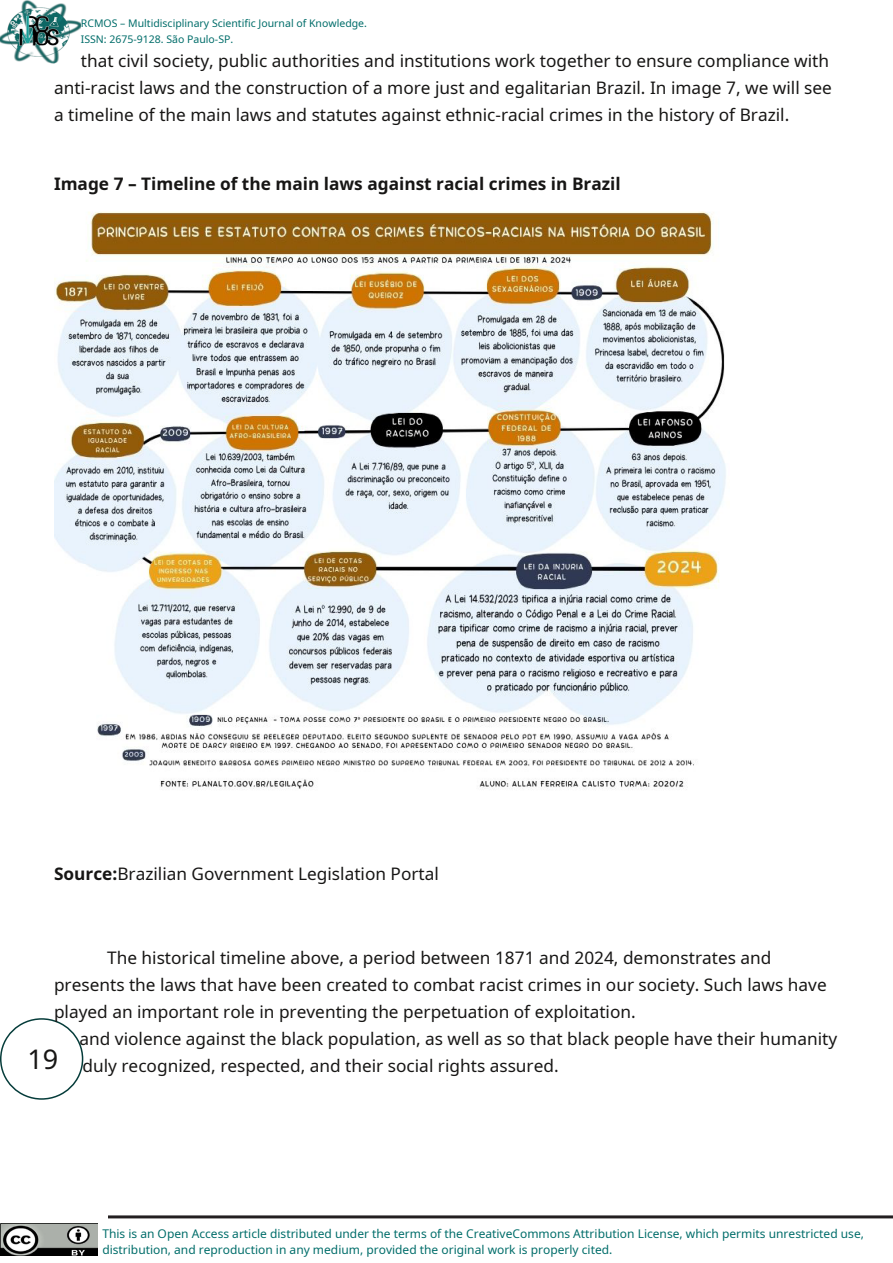
<style>
.page{position:relative;width:893px;height:1263px;background:#fff}
.page>*{position:absolute;margin:0;border:0;box-sizing:border-box;transform-origin:0 0}
.t1{font:17.25px/27px "Noto Sans";color:#171615}
.t2{font:700 17.25px "Noto Sans";color:#171615}
.t3{font:12px/16.5px "Noto Sans";color:#006d6a}
.t4{font:10.5px/16.5px "Noto Sans";color:#006d6a}
.s1{font-weight:700}
</style>
<div class="page">
<img style="left:0;top:1224px;width:97px;height:32px">
<img style="left:0;top:0;width:81px;height:64px">
<div style="left:0;top:1018px;width:83px;height:82px;border:2px solid #053c3a;border-radius:50%"></div>
<hr style="left:108px;top:1215px;width:785px;height:3px;background:#231f20">
<img style="left:54px;top:211px;width:672px;height:579px">
<p class="t4" style="left:81px;top:14px;width:288px">RCMOS – Multidisciplinary Scientific Journal of Knowledge.<br>ISSN: 2675-9128. São Paulo-SP.</p>
<p class="t1" style="left:54px;top:47px;width:779px;text-indent:27px">that civil society, public authorities and institutions work together to ensure compliance with anti-racist laws and the construction of a more just and egalitarian Brazil. In image 7, we will see a timeline of the main laws and statutes against ethnic-racial crimes in the history of Brazil.</p>
<p class="t2" style="left:54px;top:172px;width:568px">Image 7 – Timeline of the main laws against racial crimes in Brazil</p>
<p class="t1" style="left:54px;top:860px;width:386px"><span class="s1">Source:</span>Brazilian Government Legislation Portal</p>
<p class="t1" style="left:54px;top:944px;width:774px;text-indent:53px">The historical timeline above, a period between 1871 and 2024, demonstrates and presents the laws that have been created to combat racist crimes in our society. Such laws have played an important role in preventing the perpetuation of exploitation.</p>
<p class="t1" style="left:27px;top:1025px;width:811px;text-indent:52px">and violence against the black population, as well as so that black people have their humanity<br><sup>19</sup> duly recognized, respected, and their social rights assured.</p>
<p class="t3" style="left:102px;top:1225px;width:763px">This is an Open Access article distributed under the terms of the CreativeCommons Attribution License, which permits unrestricted use, distribution, and reproduction in any medium, provided the original work is properly cited.</p>
</div>
